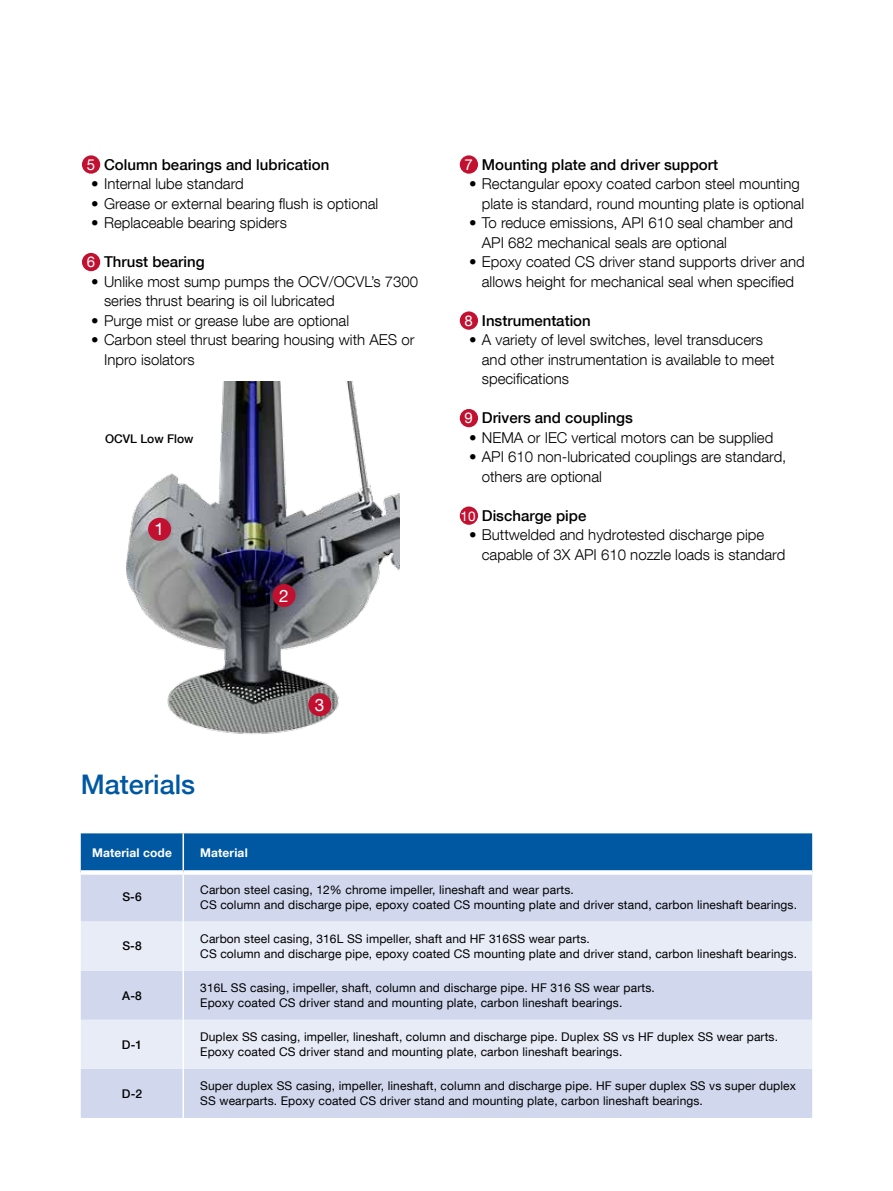
<style>
.page{position:relative;width:893px;height:1191px;background:#fff}
.page>*{position:absolute;margin:0;border:0;box-sizing:border-box;transform-origin:0 0}
.t1{font:500 27px "Helvetica Neue LT Com";color:#0058a2}
.t2{font:17.25px "Helvetica Neue LT Com";color:#fff}
.t3{font:300 15px/19.5px "Helvetica Neue LT Com";color:#000}
.t4{font:500 15px "Helvetica Neue LT Com";color:#000}
.t5{font:15px "Helvetica Neue LT Com";color:#fff}
.t6{font:13.5px "Helvetica Neue LT Com";color:#fff}
.t7{font:12px/15px "Helvetica Neue LT Com";letter-spacing:.01em;color:#000}
.t8{font:500 12px "Helvetica Neue LT Com";color:#000}
.t9{font:700 12px "Helvetica Neue LT Com";letter-spacing:.01em;color:#fff}
</style>
<div class="page">
<div style="left:81px;top:833px;width:731px;height:37px;background:#0058a2"></div>
<div style="left:81px;top:874px;width:731px;height:244px;background:#d1d8ee"></div>
<svg style="left:81px;top:921px;width:731px;height:147px;background:#e0e5f4"></svg>
<svg style="left:81px;top:870px;width:102px;height:1px"></svg>
<svg style="left:183px;top:870px;width:629px;height:3px"></svg>
<hr style="left:183px;top:833px;width:1px;height:37px;background:#fff">
<hr style="left:183px;top:874px;width:1px;height:47px;background:#fff">
<hr style="left:183px;top:921px;width:1px;height:49px;background:#fff">
<hr style="left:183px;top:970px;width:1px;height:49px;background:#fff">
<hr style="left:183px;top:1019px;width:1px;height:49px;background:#fff">
<hr style="left:183px;top:1068px;width:1px;height:50px;background:#fff">
<div style="left:82px;top:155px;width:18px;height:19px;background:#c21130;border-radius:50%"></div>
<div style="left:82px;top:253px;width:18px;height:18px;background:#c21130;border-radius:50%"></div>
<div style="left:460px;top:155px;width:18px;height:19px;background:#c21130;border-radius:50%"></div>
<div style="left:460px;top:311px;width:18px;height:19px;background:#c21130;border-radius:50%"></div>
<div style="left:460px;top:409px;width:18px;height:18px;background:#c21130;border-radius:50%"></div>
<div style="left:460px;top:506px;width:18px;height:19px;background:#c21130;border-radius:50%"></div>
<img style="left:125px;top:381px;width:274px;height:353px">
<div style="left:148px;top:518px;width:23px;height:23px;background:#c21130;border-radius:50%"></div>
<div style="left:273px;top:584px;width:23px;height:23px;background:#c21130;border-radius:50%"></div>
<div style="left:308px;top:693px;width:23px;height:23px;background:#c21130;border-radius:50%"></div>
<p class="t4" style="left:91px;top:155px;width:240px">• Column bearings and lubrication</p>
<p class="t3" style="left:91px;top:174px;width:154px">• Internal lube standard</p>
<p class="t3" style="left:91px;top:193px;width:288px">• Grease or external bearing flush is optional</p>
<p class="t3" style="left:91px;top:213px;width:197px">• Replaceable bearing spiders</p>
<p class="t4" style="left:91px;top:253px;width:115px">• Thrust bearing</p>
<p class="t3" style="left:104px;top:271px;width:316px;text-indent:-13px">• Unlike most sump pumps the OCV/OCVL’s 7300 series thrust bearing is oil lubricated</p>
<p class="t3" style="left:91px;top:310px;width:259px">• Purge mist or grease lube are optional</p>
<p class="t3" style="left:104px;top:330px;width:312px;text-indent:-13px">• Carbon steel thrust bearing housing with AES or<br>Inpro isolators</p>
<p class="t5" style="left:87px;top:155px;width:10px">5</p>
<p class="t5" style="left:87px;top:253px;width:10px">6</p>
<p class="t8" style="left:105px;top:432px;width:90px">OCVL Low Flow</p>
<p class="t2" style="left:155px;top:518px;width:11px">1</p>
<h1 class="t1" style="left:81px;top:768px;width:116px">Materials</h1>
<p class="t2" style="left:279px;top:585px;width:11px">2</p>
<p class="t2" style="left:315px;top:694px;width:11px">3</p>
<p class="t4" style="left:469px;top:155px;width:250px">• Mounting plate and driver support</p>
<p class="t3" style="left:469px;top:174px;width:337px;text-align:right">• Rectangular epoxy coated carbon steel mounting plate is standard, round mounting plate is optional</p>
<p class="t3" style="left:482px;top:213px;width:313px;text-indent:-13px">• To reduce emissions, API 610 seal chamber and<br>API 682 mechanical seals are optional</p>
<p class="t3" style="left:469px;top:252px;width:337px;text-align:center">• Epoxy coated CS driver stand supports driver and allows height for mechanical seal when specified</p>
<p class="t4" style="left:469px;top:311px;width:123px">• Instrumentation</p>
<p class="t3" style="left:482px;top:330px;width:294px;text-indent:-13px">• A variety of level switches, level transducers and other instrumentation is available to meet specifications</p>
<p class="t4" style="left:469px;top:409px;width:165px">• Drivers and couplings</p>
<p class="t3" style="left:469px;top:427px;width:306px">• NEMA or IEC vertical motors can be supplied</p>
<p class="t3" style="left:482px;top:447px;width:306px;text-indent:-13px">• API 610 non-lubricated couplings are standard, others are optional</p>
<p class="t4" style="left:469px;top:506px;width:119px">• Discharge pipe</p>
<p class="t3" style="left:482px;top:525px;width:305px;text-indent:-13px">• Buttwelded and hydrotested discharge pipe capable of 3X API 610 nozzle loads is standard</p>
<p class="t5" style="left:465px;top:155px;width:10px">7</p>
<p class="t5" style="left:465px;top:311px;width:10px">8</p>
<p class="t5" style="left:465px;top:409px;width:10px">9</p>
<p class="t6" style="left:460px;top:507px;width:17px">10</p>
<p class="t9" style="left:92px;top:845px;width:81px">Material code</p>
<p class="t9" style="left:200px;top:845px;width:49px">Material</p>
<p class="t8" style="left:122px;top:889px;width:21px">S-6</p>
<p class="t7" style="left:200px;top:881px;width:598px">Carbon steel casing, 12% chrome impeller, lineshaft and wear parts.<br>CS column and discharge pipe, epoxy coated CS mounting plate and driver stand, carbon lineshaft bearings.</p>
<p class="t8" style="left:122px;top:939px;width:21px">S-8</p>
<p class="t7" style="left:200px;top:930px;width:598px">Carbon steel casing, 316L SS impeller, shaft and HF 316SS wear parts.<br>CS column and discharge pipe, epoxy coated CS mounting plate and driver stand, carbon lineshaft bearings.</p>
<p class="t8" style="left:122px;top:988px;width:21px">A-8</p>
<p class="t7" style="left:200px;top:980px;width:456px">316L SS casing, impeller, shaft, column and discharge pipe. HF 316 SS wear parts.<br>Epoxy coated CS driver stand and mounting plate, carbon lineshaft bearings.</p>
<p class="t8" style="left:122px;top:1037px;width:22px">D-1</p>
<p class="t7" style="left:200px;top:1029px;width:579px">Duplex SS casing, impeller, lineshaft, column and discharge pipe. Duplex SS vs HF duplex SS wear parts.<br>Epoxy coated CS driver stand and mounting plate, carbon lineshaft bearings.</p>
<p class="t8" style="left:122px;top:1086px;width:22px">D-2</p>
<p class="t7" style="left:200px;top:1078px;width:597px">Super duplex SS casing, impeller, lineshaft, column and discharge pipe. HF super duplex SS vs super duplex<br>SS wearparts. Epoxy coated CS driver stand and mounting plate, carbon lineshaft bearings.</p>
</div>
